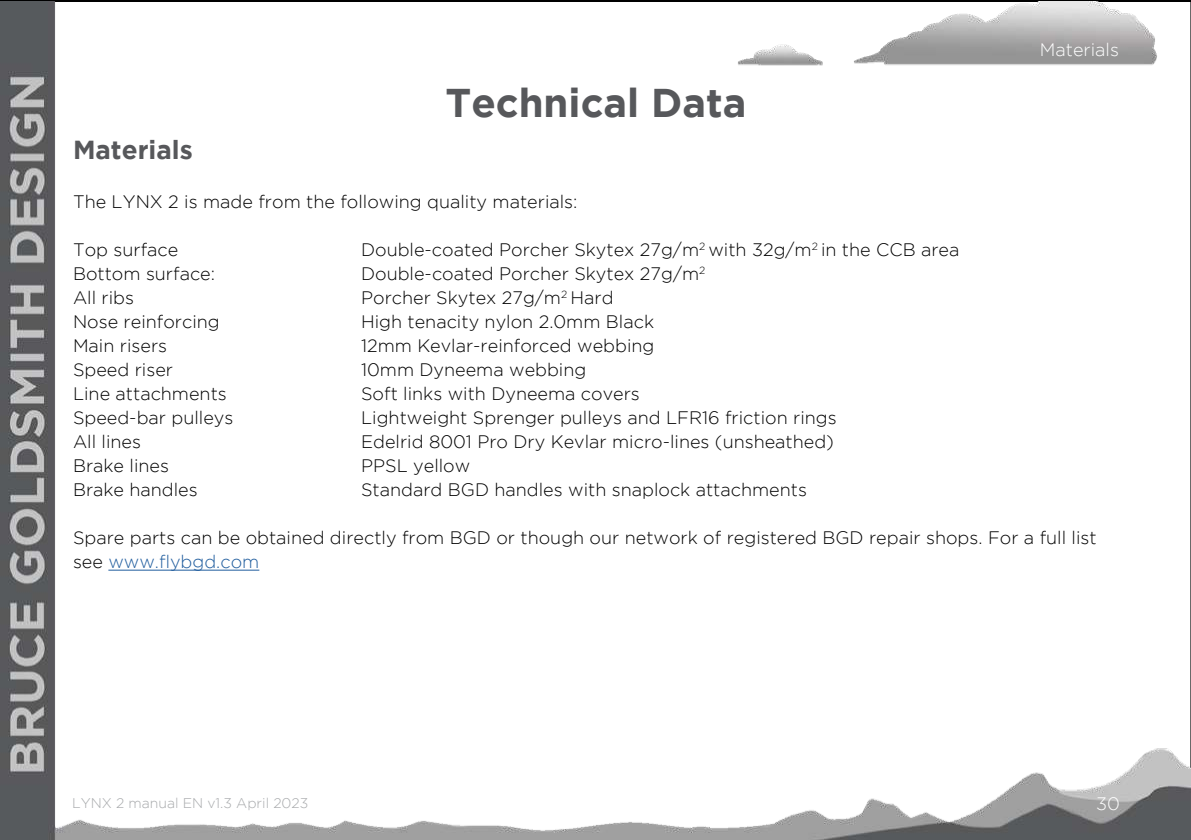
<style>
.page{position:relative;width:1191px;height:840px;background:#fff}
.page>*{position:absolute;margin:0;border:0;box-sizing:border-box;transform-origin:0 0}
.t1{font:700 40px "Gotham";color:#57585b}
.t2{font:700 26px "Gotham";color:#57585b}
.t3{font:300 18px/24px "Gotham";color:#000}
.t4{font:300 18px "Gotham";color:#fff}
.t5{font:300 14px "Gotham";color:#a7a9ab}
.s1{color:#205d9e}
</style>
<div class="page">
<img style="left:0;top:1px;width:1191px;height:838px">
<hr style="left:108px;top:569px;width:151px;height:1px;background:#205d9e">
<h1 class="t1" style="left:445px;top:85px;width:303px">Technical Data</h1>
<p class="t4" style="left:1039px;top:41px;width:81px">Materials</p>
<h2 class="t2" style="left:73px;top:139px;width:121px">Materials</h2>
<p class="t3" style="left:73px;top:190px;width:506px">The LYNX 2 is made from the following quality materials:</p>
<p class="t3" style="left:73px;top:238px;width:107px">Top surface</p>
<p class="t3" style="left:361px;top:238px;width:600px">Double-coated Porcher Skytex 27g/m<sup>2</sup> with 32g/m<sup>2</sup> in the CCB area</p>
<p class="t3" style="left:73px;top:262px;width:144px">Bottom surface:</p>
<p class="t3" style="left:361px;top:262px;width:346px">Double-coated Porcher Skytex 27g/m<sup>2</sup></p>
<p class="t3" style="left:73px;top:286px;width:63px">All ribs</p>
<p class="t3" style="left:361px;top:286px;width:254px">Porcher Skytex 27g/m<sup>2</sup> Hard</p>
<p class="t3" style="left:73px;top:310px;width:148px">Nose reinforcing</p>
<p class="t3" style="left:361px;top:310px;width:294px">High tenacity nylon 2.0mm Black</p>
<p class="t3" style="left:73px;top:334px;width:96px">Main risers</p>
<p class="t3" style="left:361px;top:334px;width:295px">12mm Kevlar-reinforced webbing</p>
<p class="t3" style="left:73px;top:358px;width:102px">Speed riser</p>
<p class="t3" style="left:361px;top:358px;width:227px">10mm Dyneema webbing</p>
<p class="t3" style="left:73px;top:382px;width:155px">Line attachments</p>
<p class="t3" style="left:361px;top:382px;width:280px">Soft links with Dyneema covers</p>
<p class="t3" style="left:73px;top:406px;width:162px">Speed-bar pulleys</p>
<p class="t3" style="left:361px;top:406px;width:477px">Lightweight Sprenger pulleys and LFR16 friction rings</p>
<p class="t3" style="left:73px;top:430px;width:70px">All lines</p>
<p class="t3" style="left:361px;top:430px;width:474px">Edelrid 8001 Pro Dry Kevlar micro-lines (unsheathed)</p>
<p class="t3" style="left:73px;top:454px;width:97px">Brake lines</p>
<p class="t3" style="left:361px;top:454px;width:111px">PPSL yellow</p>
<p class="t3" style="left:73px;top:478px;width:126px">Brake handles</p>
<p class="t3" style="left:361px;top:478px;width:447px">Standard BGD handles with snaplock attachments</p>
<p class="t3" style="left:73px;top:526px;width:1025px">Spare parts can be obtained directly from BGD or though our network of registered BGD repair shops. For a full list see <span class="s1">www.flybgd.com</span></p>
<p class="t5" style="left:72px;top:796px;width:238px">LYNX 2 manual EN v1.3 April 2023</p>
<p class="t4" style="left:1096px;top:794px;width:25px">30</p>
</div>
